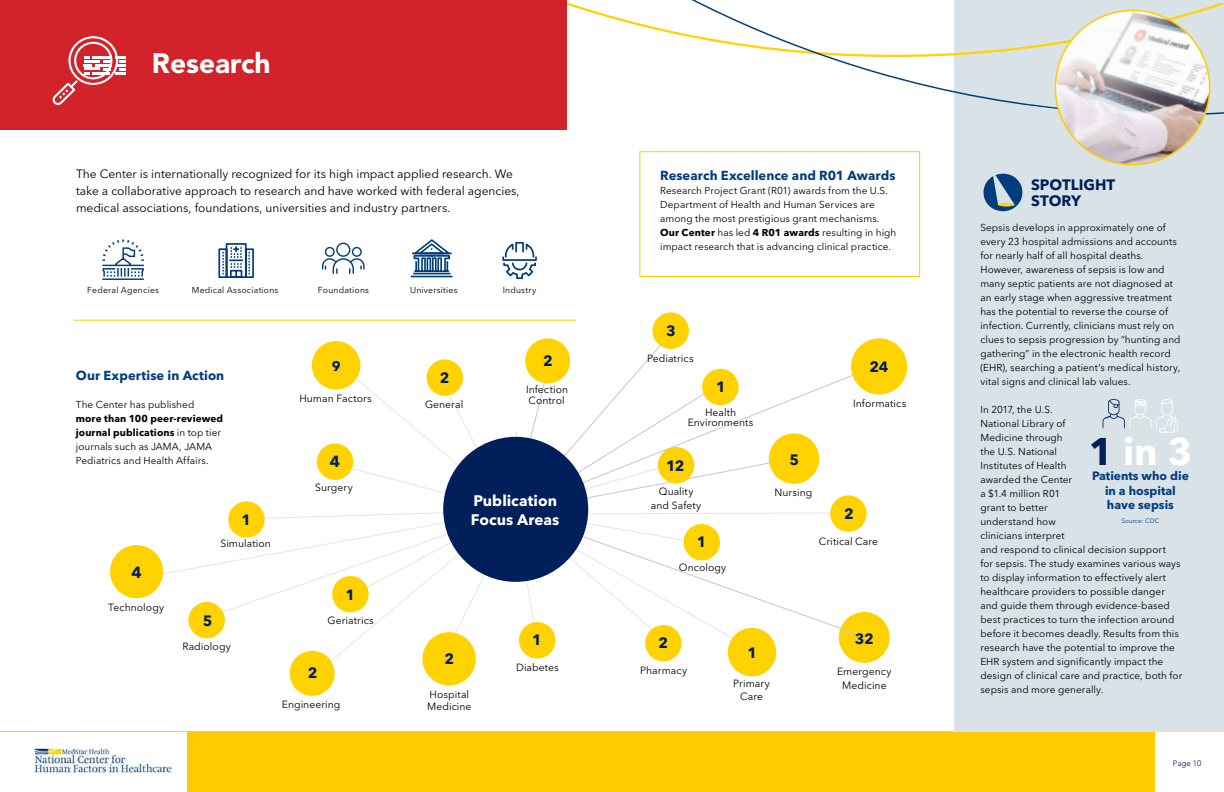
<style>
.page{position:relative;width:1224px;height:792px;background:#fff}
.page>*{position:absolute;margin:0;border:0;box-sizing:border-box;transform-origin:0 0}
.t1{font:700 38.2px "Avenir Next LT Pro";color:#fff}
.t2{font:900 28px "Avenir LT Std";color:#fff}
.t3{font:700 16px "Avenir Next LT Pro";color:#001f5b}
.t4{font:700 15.2px/19.2px "Avenir Next LT Pro";color:#fff}
.t5{font:700 15px/16px "Avenir Next LT Pro";color:#001f5b}
.t6{font:700 14.9px "Avenir Next LT Pro";color:#001f5b}
.t7{font:700 13.8px "Avenir Next LT Pro";color:#001f5b}
.t8{font:700 13px "Avenir Next LT Pro";letter-spacing:.005em;color:#003d7d}
.t9{font:12px/17px "Avenir Next LT Pro";letter-spacing:-.005em;color:#000}
.t10{font:700 12px/14.4px "Avenir Next LT Pro";color:#003d7d;text-align:center}
.t11{font:10.4px/10.6px "Avenir Next LT Pro";letter-spacing:.005em;color:#000;text-align:center}
.t12{font:10px/14px "Avenir Next LT Pro";letter-spacing:.005em;color:#000}
.t13{font:8.6px "Avenir Next LT Pro";letter-spacing:.025em;color:#000}
.t14{font:300 8px "Avenir";color:#001f5b}
.t15{font:6.4px "Avenir Next LT Pro";color:#003d7d}
.s1{font-weight:700}
.s2{color:#001f5b}
</style>
<div class="page">
<img style="left:34px;top:743px;width:138px;height:32px">
<hr style="left:0;top:731px;width:1224px;height:1px;background:#fc0">
<div style="left:653px;top:312px;width:36px;height:37px;background:#ffd200;border-radius:50%"></div>
<div style="left:839px;top:612px;width:51px;height:51px;background:#ffd200;border-radius:50%"></div>
<div style="left:851px;top:338px;width:56px;height:57px;background:#ffd200;border-radius:50%"></div>
<div style="left:290px;top:651px;width:45px;height:45px;background:#ffd200;border-radius:50%"></div>
<div style="left:728px;top:628px;width:48px;height:48px;background:#ffd200;border-radius:50%"></div>
<div style="left:422px;top:632px;width:54px;height:54px;background:#ffd200;border-radius:50%"></div>
<div style="left:110px;top:545px;width:53px;height:53px;background:#ffd200;border-radius:50%"></div>
<div style="left:955px;top:0;width:269px;height:732px;background:#d8e2e7"></div>
<svg style="left:322px;top:243px;width:43px;height:31px"></svg>
<svg style="left:502px;top:241px;width:35px;height:39px"></svg>
<svg style="left:102px;top:239px;width:42px;height:41px"></svg>
<div style="left:639px;top:151px;width:281px;height:126px;border:1px solid #fc0"></div>
<svg style="left:585px;top:0;width:639px;height:124px"></svg>
<svg style="left:1046px;top:1px;width:173px;height:165px"></svg>
<div style="left:0;top:0;width:567px;height:130px;background:#d2232a"></div>
<svg style="left:53px;top:36px;width:73px;height:69px"></svg>
<div style="left:187px;top:732px;width:968px;height:60px;background:#fc0"></div>
<svg style="left:984px;top:174px;width:38px;height:37px"></svg>
<hr style="left:998px;top:203px;width:17px;height:3px;background:#ffd200;border-radius:50%">
<svg style="left:1103px;top:399px;width:75px;height:34px"></svg>
<hr style="left:73px;top:320px;width:503px;height:1px;background:#ffce00">
<svg style="left:158px;top:333px;width:676px;height:330px"></svg>
<div style="left:658px;top:447px;width:36px;height:36px;background:#ffd200;border-radius:50%"></div>
<div style="left:443px;top:437px;width:145px;height:145px;background:#001f5b;border-radius:50%"></div>
<div style="left:645px;top:625px;width:37px;height:36px;background:#ffd200;border-radius:50%"></div>
<div style="left:830px;top:495px;width:37px;height:37px;background:#ffd200;border-radius:50%"></div>
<svg style="left:218px;top:243px;width:36px;height:35px"></svg>
<svg style="left:411px;top:239px;width:42px;height:38px"></svg>
<hr style="left:412px;top:253px;width:40px;height:1px;background:#003d7d">
<h2 class="t2" style="left:152px;top:47px;width:120px">Research</h2>
<p class="t9" style="left:76px;top:165px;width:445px">The Center is internationally recognized for its high impact applied research. We take a collaborative approach to research and have worked with federal agencies, medical associations, foundations, universities and industry partners.</p>
<h3 class="t8" style="left:660px;top:168px;width:237px">Research Excellence and R01 Awards</h3>
<p class="t12" style="left:660px;top:184px;width:238px">Research Project Grant (R01) awards from the U.S.<br>Department of Health and Human Services are among the most prestigious grant mechanisms.<br><span class="s1">Our Center</span> has led <span class="s1">4 R01 awards</span> resulting in high impact research that is advancing clinical practice.</p>
<p class="t13" style="left:87px;top:285px;width:73px">Federal Agencies</p>
<p class="t13" style="left:192px;top:285px;width:88px">Medical Associations</p>
<p class="t13" style="left:318px;top:285px;width:53px">Foundations</p>
<p class="t13" style="left:410px;top:285px;width:49px">Universities</p>
<p class="t13" style="left:503px;top:285px;width:35px">Industry</p>
<h3 class="t6" style="left:666px;top:321px;width:11px">3</h3>
<h3 class="t8" style="left:76px;top:367px;width:150px">Our Expertise in Action</h3>
<p class="t12" style="left:76px;top:397px;width:120px">The Center has published</p>
<p class="t12" style="left:76px;top:411px;width:149px"><span class="s1">more than 100 peer-reviewed journal publications</span> in top tier journals such as JAMA, JAMA<br>Pediatrics and Health Affairs.</p>
<p class="t11" style="left:647px;top:353px;width:48px">Pediatrics</p>
<h3 class="t6" style="left:543px;top:352px;width:11px">2</h3>
<h3 class="t7" style="left:332px;top:358px;width:10px">9</h3>
<h3 class="t6" style="left:869px;top:357px;width:21px">24</h3>
<h3 class="t6" style="left:440px;top:369px;width:11px">2</h3>
<h3 class="t6" style="left:716px;top:377px;width:11px">1</h3>
<p class="t11" style="left:299px;top:393px;width:74px">Human Factors</p>
<p class="t11" style="left:526px;top:384px;width:44px;text-align:left">Infection<br>Control</p>
<p class="t11" style="left:853px;top:398px;width:55px">Informatics</p>
<p class="t11" style="left:425px;top:399px;width:40px">General</p>
<p class="t11" style="left:688px;top:407px;width:67px">Health<br>Environments</p>
<h3 class="t3" style="left:330px;top:452px;width:12px">4</h3>
<h3 class="t6" style="left:666px;top:457px;width:20px">12</h3>
<h3 class="t6" style="left:790px;top:450px;width:11px">5</h3>
<h3 class="t6" style="left:242px;top:510px;width:11px">1</h3>
<p class="t11" style="left:315px;top:482px;width:39px">Surgery</p>
<h3 class="t4" style="left:471px;top:491px;width:90px">Publication<br>Focus Areas</h3>
<p class="t11" style="left:651px;top:484px;width:52px;line-height:13.9px">Quality and Safety</p>
<p class="t11" style="left:775px;top:487px;width:39px">Nursing</p>
<h3 class="t6" style="left:844px;top:505px;width:11px">2</h3>
<p class="t11" style="left:220px;top:538px;width:52px">Simulation</p>
<h3 class="t6" style="left:697px;top:533px;width:11px">1</h3>
<p class="t11" style="left:819px;top:536px;width:61px">Critical Care</p>
<h3 class="t3" style="left:132px;top:563px;width:12px">4</h3>
<p class="t11" style="left:679px;top:562px;width:49px">Oncology</p>
<h3 class="t6" style="left:345px;top:585px;width:11px">1</h3>
<p class="t11" style="left:108px;top:602px;width:57px">Technology</p>
<h3 class="t6" style="left:203px;top:611px;width:11px">5</h3>
<p class="t11" style="left:328px;top:615px;width:48px">Geriatrics</p>
<p class="t11" style="left:183px;top:641px;width:50px">Radiology</p>
<h3 class="t6" style="left:308px;top:664px;width:11px">2</h3>
<p class="t11" style="left:282px;top:700px;width:60px">Engineering</p>
<h3 class="t6" style="left:445px;top:649px;width:11px">2</h3>
<p class="t11" style="left:427px;top:688px;width:46px;line-height:12.7px;text-align:left">Hospital<br>Medicine</p>
<h3 class="t6" style="left:532px;top:631px;width:11px">1</h3>
<p class="t11" style="left:516px;top:662px;width:44px">Diabetes</p>
<h3 class="t6" style="left:659px;top:634px;width:11px">2</h3>
<p class="t11" style="left:640px;top:665px;width:48px">Pharmacy</p>
<h3 class="t6" style="left:747px;top:643px;width:11px">1</h3>
<p class="t11" style="left:733px;top:677px;width:38px;line-height:12.8px">Primary<br>Care</p>
<h3 class="t6" style="left:855px;top:629px;width:20px">32</h3>
<p class="t11" style="left:837px;top:664px;width:56px;line-height:13.8px">Emergency<br>Medicine</p>
<h3 class="t5" style="left:1031px;top:177px;width:86px">SPOTLIGHT<br>STORY</h3>
<p class="t12" style="left:980px;top:221px;width:202px">Sepsis develops in approximately one of every 23 hospital admissions and accounts for nearly half of all hospital deaths.<br>However, awareness of sepsis is low and many septic patients are not diagnosed at an early stage when aggressive treatment has the potential to reverse the course of infection. Currently, clinicians must rely on clues to sepsis progression by “hunting and gathering” in the electronic health record (EHR), searching a patient’s medical history, vital signs and clinical lab values.</p>
<p class="t12" style="left:980px;top:403px;width:203px">In 2017, the U.S.<br>National Library of<br>Medicine through<br>the U.S. National<br>Institutes of Health<br>awarded the Center<br>a $1.4 million R01<br>grant to better<br>understand how<br>clinicians interpret<br>and respond to clinical decision support<br>for sepsis. The study examines various ways to display information to effectively alert healthcare providers to possible danger and guide them through evidence-based best practices to turn the infection around before it becomes deadly. Results from this research have the potential to improve the<br>EHR system and significantly impact the design of clinical care and practice, both for sepsis and more generally.</p>
<h1 class="t1" style="left:1089px;top:429px;width:105px"><span class="s2">1</span> in 3</h1>
<p class="t10" style="left:1092px;top:469px;width:98px">Patients who die in a hospital have sepsis</p>
<p class="t15" style="left:1122px;top:517px;width:39px">Source: CDC</p>
<p class="t14" style="left:1173px;top:759px;width:30px">Page 10</p>
</div>
